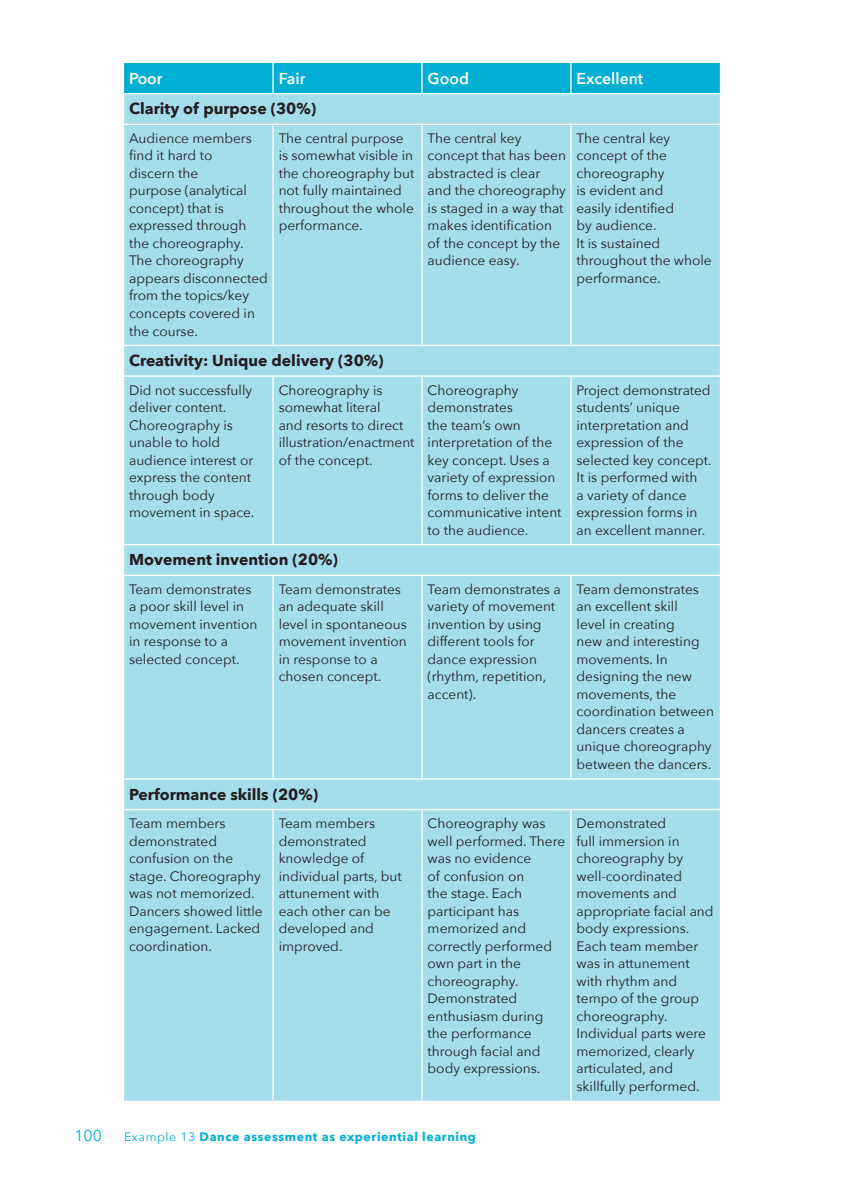
<style>
.page{position:relative;width:844px;height:1191px;background:#fff}
.page>*{position:absolute;margin:0;border:0;box-sizing:border-box;transform-origin:0 0}
.TABEL_non-aligned_zw{font:700 15.75px "Avenir Next";color:#231f20}
.TABEL_non-aligned{font:600 15.75px "Avenir Next";color:#fff}
.t1{font:15.75px "Avenir Next";color:#00afd3}
.TABEL_non-aligned_zw-2{font:13.65px/17.5px "Avenir Next";color:#231f20}
.t2{font:700 12.25px "Avenir Next";letter-spacing:.05em;color:#00afd3}
.s1{font-weight:400}
</style>
<div class="page">
<div style="left:124px;top:63px;width:595px;height:30px;background:#00afd3"></div>
<div style="left:124px;top:94px;width:595px;height:1006px;background:#a5dded"></div>
<hr style="left:124px;top:124px;width:149px;height:1px;background:#fff">
<hr style="left:273px;top:124px;width:149px;height:1px;background:#fff">
<hr style="left:422px;top:124px;width:148px;height:1px;background:#fff">
<hr style="left:570px;top:124px;width:149px;height:1px;background:#fff">
<hr style="left:124px;top:345px;width:149px;height:1px;background:#fff">
<hr style="left:273px;top:345px;width:149px;height:1px;background:#fff">
<hr style="left:422px;top:345px;width:148px;height:1px;background:#fff">
<hr style="left:570px;top:345px;width:149px;height:1px;background:#fff">
<hr style="left:124px;top:375px;width:149px;height:2px;background:#fff">
<hr style="left:273px;top:375px;width:149px;height:2px;background:#fff">
<hr style="left:422px;top:375px;width:148px;height:2px;background:#fff">
<hr style="left:570px;top:375px;width:149px;height:2px;background:#fff">
<hr style="left:124px;top:544px;width:149px;height:1px;background:#fff">
<hr style="left:273px;top:544px;width:149px;height:1px;background:#fff">
<hr style="left:422px;top:544px;width:148px;height:1px;background:#fff">
<hr style="left:570px;top:544px;width:149px;height:1px;background:#fff">
<hr style="left:124px;top:574px;width:149px;height:2px;background:#fff">
<hr style="left:273px;top:574px;width:149px;height:2px;background:#fff">
<hr style="left:422px;top:574px;width:148px;height:2px;background:#fff">
<hr style="left:570px;top:574px;width:149px;height:2px;background:#fff">
<hr style="left:124px;top:778px;width:149px;height:1px;background:#fff">
<hr style="left:273px;top:778px;width:149px;height:1px;background:#fff">
<hr style="left:422px;top:778px;width:148px;height:1px;background:#fff">
<hr style="left:570px;top:778px;width:149px;height:1px;background:#fff">
<hr style="left:124px;top:809px;width:149px;height:1px;background:#fff">
<hr style="left:273px;top:809px;width:149px;height:1px;background:#fff">
<hr style="left:422px;top:809px;width:148px;height:1px;background:#fff">
<hr style="left:570px;top:809px;width:149px;height:1px;background:#fff">
<hr style="left:272px;top:63px;width:1px;height:30px;background:#fff">
<hr style="left:421px;top:63px;width:1px;height:30px;background:#fff">
<hr style="left:570px;top:63px;width:1px;height:30px;background:#fff">
<hr style="left:272px;top:125px;width:1px;height:220px;background:#fff">
<hr style="left:421px;top:125px;width:1px;height:220px;background:#fff">
<hr style="left:570px;top:125px;width:1px;height:220px;background:#fff">
<hr style="left:272px;top:377px;width:1px;height:167px;background:#fff">
<hr style="left:421px;top:377px;width:1px;height:167px;background:#fff">
<hr style="left:570px;top:377px;width:1px;height:167px;background:#fff">
<hr style="left:272px;top:576px;width:1px;height:202px;background:#fff">
<hr style="left:421px;top:576px;width:1px;height:202px;background:#fff">
<hr style="left:570px;top:576px;width:1px;height:202px;background:#fff">
<hr style="left:272px;top:810px;width:1px;height:290px;background:#fff">
<hr style="left:421px;top:810px;width:1px;height:290px;background:#fff">
<hr style="left:570px;top:810px;width:1px;height:290px;background:#fff">
<div style="left:278px;top:70px;width:27px;height:19px;background:#00afd3"></div>
<p class="TABEL_non-aligned" style="left:129px;top:65px;width:35px">Poor</p>
<p class="TABEL_non-aligned" style="left:278px;top:65px;width:28px">Fair</p>
<p class="TABEL_non-aligned" style="left:427px;top:65px;width:43px">Good</p>
<p class="TABEL_non-aligned" style="left:576px;top:65px;width:68px">Excellent</p>
<p class="TABEL_non-aligned_zw" style="left:129px;top:95px;width:188px">Clarity of purpose (30%)</p>
<p class="TABEL_non-aligned_zw-2" style="left:129px;top:129px;width:140px">Audience members find it hard to<br>discern the<br>purpose (analytical concept) that is expressed through the choreography.<br>The choreography appears disconnected from the topics/key concepts covered in the course.</p>
<p class="TABEL_non-aligned_zw-2" style="left:278px;top:129px;width:137px">The central purpose is somewhat visible in the choreography but not fully maintained throughout the whole performance.</p>
<p class="TABEL_non-aligned_zw-2" style="left:427px;top:129px;width:140px">The central key concept that has been abstracted is clear and the choreography is staged in a way that makes identification of the concept by the audience easy.</p>
<p class="TABEL_non-aligned_zw-2" style="left:576px;top:129px;width:137px">The central key concept of the choreography<br>is evident and<br>easily identified<br>by audience.<br>It is sustained throughout the whole performance.</p>
<p class="TABEL_non-aligned_zw" style="left:129px;top:347px;width:256px">Creativity: Unique delivery (30%)</p>
<p class="TABEL_non-aligned_zw-2" style="left:129px;top:380px;width:127px">Did not successfully deliver content.<br>Choreography is unable to hold audience interest or express the content through body movement in space.</p>
<p class="TABEL_non-aligned_zw-2" style="left:278px;top:380px;width:137px">Choreography is somewhat literal<br>and resorts to direct illustration/enactment of the concept.</p>
<p class="TABEL_non-aligned_zw-2" style="left:427px;top:380px;width:135px">Choreography demonstrates<br>the team’s own interpretation of the key concept. Uses a variety of expression forms to deliver the communicative intent to the audience.</p>
<p class="TABEL_non-aligned_zw-2" style="left:576px;top:380px;width:137px">Project demonstrated students’ unique interpretation and expression of the selected key concept.<br>It is performed with<br>a variety of dance expression forms in an excellent manner.</p>
<p class="TABEL_non-aligned_zw" style="left:129px;top:546px;width:210px">Movement invention (20%)</p>
<p class="TABEL_non-aligned_zw-2" style="left:129px;top:580px;width:130px">Team demonstrates a poor skill level in movement invention in response to a selected concept.</p>
<p class="TABEL_non-aligned_zw-2" style="left:278px;top:580px;width:130px">Team demonstrates an adequate skill level in spontaneous movement invention in response to a chosen concept.</p>
<p class="TABEL_non-aligned_zw-2" style="left:427px;top:580px;width:134px">Team demonstrates a variety of movement invention by using different tools for dance expression (rhythm, repetition, accent).</p>
<p class="TABEL_non-aligned_zw-2" style="left:576px;top:580px;width:139px">Team demonstrates an excellent skill<br>level in creating<br>new and interesting movements. In designing the new movements, the coordination between dancers creates a unique choreography between the dancers.</p>
<p class="TABEL_non-aligned_zw" style="left:129px;top:780px;width:190px">Performance skills (20%)</p>
<p class="TABEL_non-aligned_zw-2" style="left:129px;top:814px;width:135px">Team members demonstrated confusion on the stage. Choreography was not memorized.<br>Dancers showed little engagement. Lacked coordination.</p>
<p class="TABEL_non-aligned_zw-2" style="left:278px;top:814px;width:124px">Team members demonstrated knowledge of individual parts, but attunement with each other can be developed and improved.</p>
<p class="TABEL_non-aligned_zw-2" style="left:427px;top:814px;width:139px">Choreography was well performed. There was no evidence<br>of confusion on<br>the stage. Each participant has memorized and correctly performed own part in the choreography.</p>
<p class="TABEL_non-aligned_zw-2" style="left:427px;top:989px;width:117px">Demonstrated enthusiasm during the performance through facial and body expressions.</p>
<p class="TABEL_non-aligned_zw-2" style="left:576px;top:814px;width:138px">Demonstrated<br>full immersion in choreography by well-coordinated movements and appropriate facial and body expressions.<br>Each team member was in attunement with rhythm and tempo of the group choreography.<br>Individual parts were memorized, clearly articulated, and skillfully performed.</p>
<p class="t1" style="left:74px;top:1122px;width:29px">100</p>
<p class="t2" style="left:124px;top:1126px;width:353px"><span class="s1">Example 13</span> Dance assessment as experiential learning</p>
</div>
